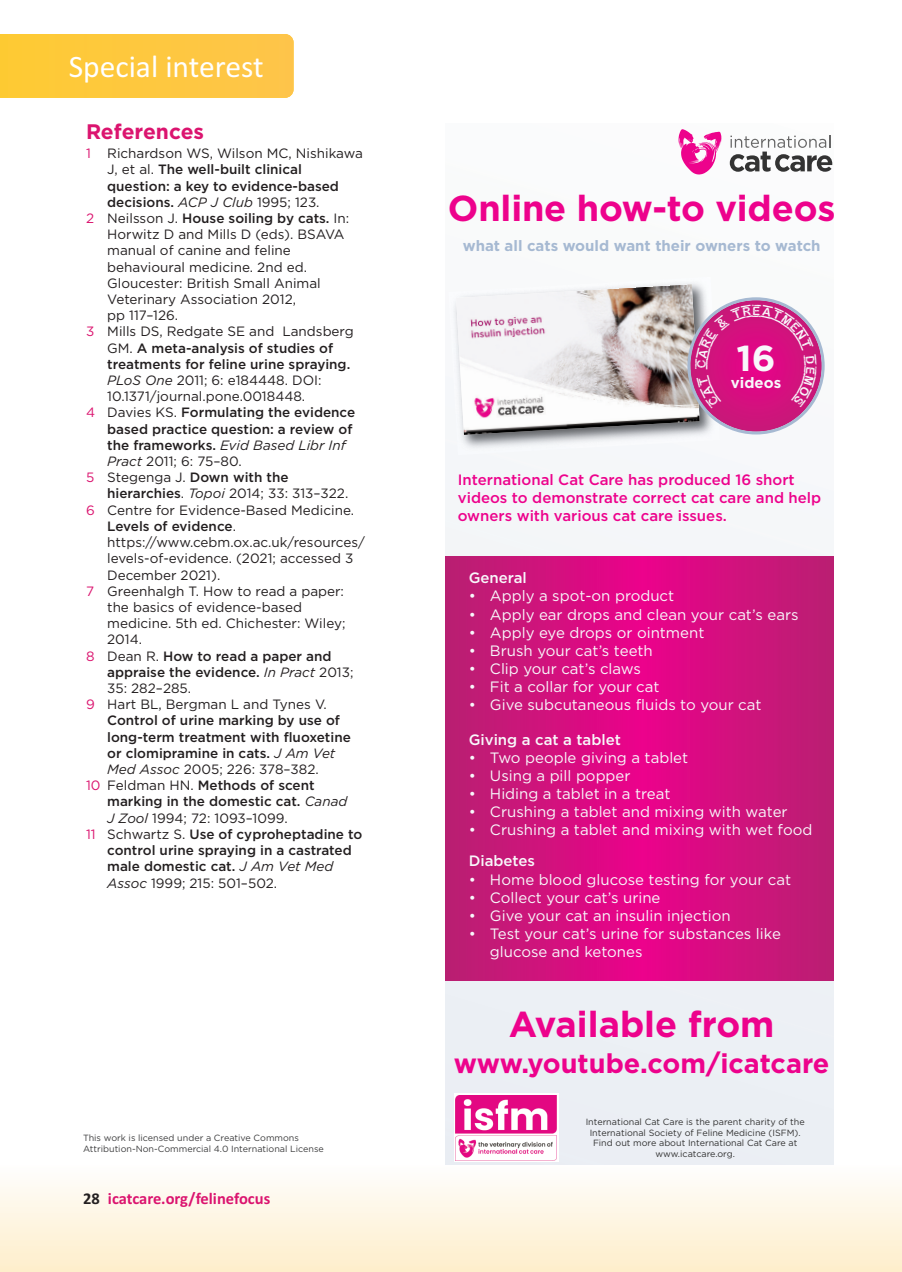
<style>
.page{position:relative;width:902px;height:1272px;background:#fff}
.page>*{position:absolute;margin:0;border:0;box-sizing:border-box;transform-origin:0 0}
.t1{font:700 36px "Gotham";letter-spacing:-.005em;color:#ed028c}
.t2{font:700 36px "Gotham";color:#f8f8fb}
.t3{font:31.5px "Calibri";color:#fff}
.t4{font:700 27px "Gotham";color:#ed028c}
.t5{font:700 21px "Gotham";color:#db146f}
.t6{font:700 16.5px "Calibri";color:#db146f}
.t7{font:15px/18px "Gotham";color:#f8f8fb}
.t8{font:500 15px/18px "Gotham";color:#ed028c}
.t9{font:700 15px "Gotham";color:#a6b9d2}
.t10{font:500 15px "Gotham";color:#f8f8fb}
.t11{font:700 15px "Gotham";color:#f8f8fb}
.t12{font:13.5px "Gotham";color:#231f20}
.t13{font:500 13.5px "Gotham";color:#231f20}
.t14{font:italic 13.5px "Gotham";color:#231f20}
.t15{font:9px/10.8px "Gotham";color:#333;text-align:center}
.t16{font:9px/10.8px "Gotham";color:#3e3e3f}
.s1{color:#db146f}
.s2{font-weight:400}
.s3{font-weight:400;font-style:italic}
.s4{font-weight:400;color:#db146f}
.s5{font-style:italic}
.s6{font-weight:500;font-style:normal}
.s7{font-weight:500}
.s8{color:#231f20}
</style>
<div class="page">
<svg style="left:0;top:34px;width:293px;height:64px;background:#fdc73e"></svg>
<img style="left:446px;top:135px;width:387px;height:1028px">
<svg style="left:729px;top:135px;width:103px;height:37px"></svg>
<svg style="left:678px;top:129px;width:43px;height:46px"></svg>
<img style="left:448px;top:277px;width:272px;height:178px">
<img style="left:446px;top:557px;width:387px;height:423px">
<svg style="left:454px;top:1093px;width:104px;height:68px"></svg>
<img style="left:455px;top:1095px;width:101px;height:65px">
<svg style="left:0;top:1267px;width:5px;height:5px"></svg>
<svg style="left:897px;top:1267px;width:5px;height:5px"></svg>
<svg style="left:456px;top:284px;width:368px;height:151px"></svg>
<h2 class="t3" style="left:69px;top:48px;width:196px">Special interest</h2>
<h3 class="t5" style="left:86px;top:119px;width:120px">References</h3>
<p class="t12" style="left:86px;top:145px;width:278px"><span class="s1">1</span> Richardson WS, Wilson MC, Nishikawa</p>
<p class="t13" style="left:107px;top:162px;width:196px"><span class="s2">J, et al.</span> The well-built clinical</p>
<p class="t13" style="left:107px;top:178px;width:233px">question: a key to evidence-based</p>
<p class="t13" style="left:107px;top:194px;width:214px">decisions. <span class="s3">ACP J Club</span> <span class="s2">1995; 123.</span></p>
<p class="t13" style="left:86px;top:210px;width:265px"><span class="s4">2</span> <span class="s2">Neilsson J.</span> House soiling by cats. <span class="s2">In:</span></p>
<p class="t12" style="left:107px;top:226px;width:239px">Horwitz D and Mills D (eds). BSAVA</p>
<p class="t12" style="left:107px;top:243px;width:185px">manual of canine and feline</p>
<p class="t12" style="left:107px;top:259px;width:201px">behavioural medicine. 2nd ed.</p>
<p class="t12" style="left:107px;top:275px;width:215px">Gloucester: British Small Animal</p>
<p class="t12" style="left:107px;top:291px;width:190px">Veterinary Association 2012,</p>
<p class="t12" style="left:107px;top:307px;width:72px">pp 117–126.</p>
<p class="t12" style="left:86px;top:324px;width:269px"><span class="s1">3</span> Mills DS, Redgate SE and Landsberg</p>
<p class="t13" style="left:107px;top:340px;width:227px"><span class="s2">GM.</span> A meta-analysis of studies of</p>
<p class="t13" style="left:107px;top:356px;width:244px">treatments for feline urine spraying.</p>
<p class="t12" style="left:107px;top:372px;width:216px"><span class="s5">PLoS One</span> 2011; 6: e184448. DOI:</p>
<p class="t12" style="left:107px;top:388px;width:199px">10.1371/journal.pone.0018448.</p>
<p class="t13" style="left:86px;top:405px;width:271px"><span class="s4">4</span> <span class="s2">Davies KS.</span> Formulating the evidence</p>
<p class="t13" style="left:107px;top:421px;width:247px">based practice question: a review of</p>
<p class="t14" style="left:107px;top:437px;width:240px"><span class="s6">the frameworks.</span> Evid Based Libr Inf</p>
<p class="t12" style="left:107px;top:453px;width:136px"><span class="s5">Pract</span> 2011; 6: 75–80.</p>
<p class="t13" style="left:86px;top:469px;width:204px"><span class="s4">5</span> <span class="s2">Stegenga J.</span> Down with the</p>
<p class="t12" style="left:107px;top:486px;width:242px"><span class="s7">hierarchies</span>. <span class="s5">Topoi</span> 2014; 33: 313–322.</p>
<p class="t12" style="left:86px;top:502px;width:270px"><span class="s1">6</span> Centre for Evidence-Based Medicine.</p>
<p class="t13" style="left:107px;top:518px;width:130px">Levels of evidence<span class="s2">.</span></p>
<p class="t12" style="left:107px;top:534px;width:259px">https://www.cebm.ox.ac.uk/resources/</p>
<p class="t12" style="left:107px;top:550px;width:248px">levels-of-evidence. (2021; accessed 3</p>
<p class="t12" style="left:107px;top:567px;width:115px">December 2021).</p>
<p class="t12" style="left:86px;top:583px;width:259px"><span class="s1">7</span> Greenhalgh T. How to read a paper:</p>
<p class="t12" style="left:107px;top:599px;width:196px">the basics of evidence-based</p>
<p class="t12" style="left:107px;top:615px;width:240px">medicine. 5th ed. Chichester: Wiley;</p>
<p class="t12" style="left:107px;top:631px;width:36px">2014.</p>
<p class="t13" style="left:86px;top:648px;width:247px"><span class="s4">8</span> <span class="s2">Dean R.</span> How to read a paper and</p>
<p class="t13" style="left:107px;top:664px;width:248px">appraise the evidence. <span class="s3">In Pract</span> <span class="s2">2013;</span></p>
<p class="t12" style="left:107px;top:680px;width:85px">35: 282–285.</p>
<p class="t12" style="left:86px;top:696px;width:242px"><span class="s1">9</span> Hart BL, Bergman L and Tynes V.</p>
<p class="t13" style="left:107px;top:712px;width:234px">Control of urine marking by use of</p>
<p class="t13" style="left:107px;top:729px;width:245px">long-term treatment with fluoxetine</p>
<p class="t13" style="left:107px;top:745px;width:230px">or clomipramine in cats. <span class="s3">J Am Vet</span></p>
<p class="t12" style="left:107px;top:761px;width:213px"><span class="s5">Med Assoc</span> 2005; 226: 378–382.</p>
<p class="t13" style="left:86px;top:777px;width:230px"><span class="s4">10</span> <span class="s2">Feldman HN.</span> Methods of scent</p>
<p class="t13" style="left:107px;top:793px;width:241px">marking in the domestic cat. <span class="s3">Canad</span></p>
<p class="t12" style="left:107px;top:810px;width:182px"><span class="s5">J Zool</span> 1994; 72: 1093–1099.</p>
<p class="t13" style="left:86px;top:826px;width:278px"><span class="s4">11</span> <span class="s2">Schwartz S.</span> Use of cyproheptadine to</p>
<p class="t13" style="left:107px;top:842px;width:246px">control urine spraying in a castrated</p>
<p class="t13" style="left:107px;top:858px;width:228px">male domestic cat. <span class="s3">J Am Vet Med</span></p>
<p class="t12" style="left:107px;top:874px;width:171px"><span class="s5">Assoc</span> 1999; 215: 501–502.</p>
<p class="t16" style="left:83px;top:1132px;width:242px">This work is licensed under a Creative Commons<br>Attribution-Non-Commercial 4.0 International License</p>
<p class="t6" style="left:83px;top:1188px;width:189px"><span class="s8">28</span> icatcare.org/felinefocus</p>
<h1 class="t1" style="left:448px;top:188px;width:389px">Online how-to videos</h1>
<p class="t9" style="left:463px;top:237px;width:359px">what all cats would want their owners to watch</p>
<h1 class="t2" style="left:736px;top:337px;width:41px">16</h1>
<p class="t11" style="left:730px;top:374px;width:52px">videos</p>
<p class="t8" style="left:457px;top:471px;width:365px">International Cat Care has produced 16 short videos to demonstrate correct cat care and help owners with various cat care issues.</p>
<p class="t10" style="left:468px;top:569px;width:60px">General</p>
<p class="t7" style="left:468px;top:587px;width:207px">• Apply a spot-on product</p>
<p class="t7" style="left:468px;top:605px;width:331px">• Apply ear drops and clean your cat’s ears</p>
<p class="t7" style="left:468px;top:623px;width:237px">• Apply eye drops or ointment</p>
<p class="t7" style="left:468px;top:641px;width:186px">• Brush your cat’s teeth</p>
<p class="t7" style="left:468px;top:659px;width:174px">• Clip your cat’s claws</p>
<p class="t7" style="left:468px;top:677px;width:192px">• Fit a collar for your cat</p>
<p class="t7" style="left:468px;top:695px;width:294px">• Give subcutaneous fluids to your cat</p>
<p class="t10" style="left:468px;top:731px;width:154px">Giving a cat a tablet</p>
<p class="t7" style="left:468px;top:749px;width:221px">• Two people giving a tablet</p>
<p class="t7" style="left:468px;top:767px;width:163px">• Using a pill popper</p>
<p class="t7" style="left:468px;top:785px;width:203px">• Hiding a tablet in a treat</p>
<p class="t7" style="left:468px;top:803px;width:320px">• Crushing a tablet and mixing with water</p>
<p class="t7" style="left:468px;top:821px;width:345px">• Crushing a tablet and mixing with wet food</p>
<p class="t10" style="left:468px;top:851px;width:68px">Diabetes</p>
<p class="t7" style="left:468px;top:871px;width:324px">• Home blood glucose testing for your cat</p>
<p class="t7" style="left:468px;top:889px;width:193px">• Collect your cat’s urine</p>
<p class="t7" style="left:468px;top:907px;width:263px">• Give your cat an insulin injection</p>
<p class="t7" style="left:490px;top:925px;width:292px;text-indent:-21px">• Test your cat’s urine for substances like glucose and ketones</p>
<h1 class="t1" style="left:509px;top:1003px;width:267px">Available from</h1>
<h3 class="t4" style="left:454px;top:1047px;width:377px">www.youtube.com/icatcare</h3>
<p class="t15" style="left:585px;top:1116px;width:220px">International Cat Care is the parent charity of the International Society of Feline Medicine (ISFM).<br>Find out more about International Cat Care at www.icatcare.org.</p>
</div>
